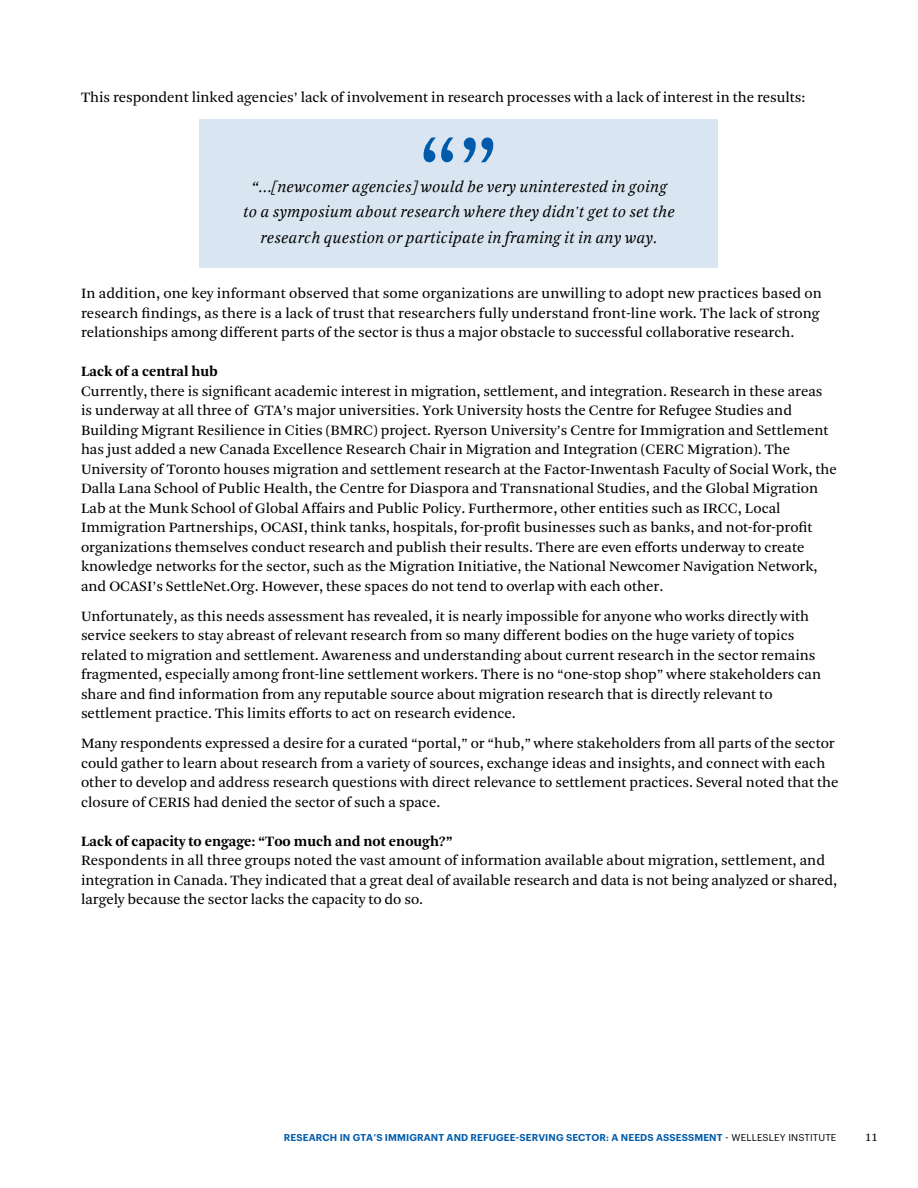
<style>
.page{position:relative;width:918px;height:1188px;background:#fff}
.page>*{position:absolute;margin:0;border:0;box-sizing:border-box;transform-origin:0 0}
.t1{font:italic 16.5px/25.5px "Arnhem";letter-spacing:.01em;color:#000;text-align:center}
.t2{font:15px/19.5px "Arnhem Blond";color:#000}
.t3{font:700 15px "Arnhem";color:#000}
.t4{font:12px "Arnhem Blond";color:#000}
.t5{font:600 9.75px "Graphik";letter-spacing:.01em;color:#005baa}
.s1{font-weight:400;color:#000}
</style>
<div class="page">
<div style="left:200px;top:119px;width:518px;height:149px;background:#d9e6f2"></div>
<svg style="left:424px;top:138px;width:29px;height:24px"></svg>
<svg style="left:463px;top:138px;width:30px;height:24px"></svg>
<p class="t2" style="left:81px;top:87px;width:726px">This respondent linked agencies’ lack of involvement in research processes with a lack of interest in the results:</p>
<p class="t1" style="left:243px;top:174px;width:433px">“…[newcomer agencies] would be very uninterested in going to a symposium about research where they didn't get to set the research question or participate in framing it in any way.</p>
<p class="t2" style="left:81px;top:284px;width:742px">In addition, one key informant observed that some organizations are unwilling to adopt new practices based on research findings, as there is a lack of trust that researchers fully understand front-line work. The lack of strong relationships among different parts of the sector is thus a major obstacle to successful collaborative research.</p>
<p class="t3" style="left:81px;top:363px;width:138px">Lack of a central hub</p>
<p class="t2" style="left:81px;top:381px;width:757px">Currently, there is significant academic interest in migration, settlement, and integration. Research in these areas is underway at all three of GTA’s major universities. York University hosts the Centre for Refugee Studies and Building Migrant Resilience in Cities (BMRC) project. Ryerson University’s Centre for Immigration and Settlement has just added a new Canada Excellence Research Chair in Migration and Integration (CERC Migration). The University of Toronto houses migration and settlement research at the Factor-Inwentash Faculty of Social Work, the Dalla Lana School of Public Health, the Centre for Diaspora and Transnational Studies, and the Global Migration Lab at the Munk School of Global Affairs and Public Policy. Furthermore, other entities such as IRCC, Local Immigration Partnerships, OCASI, think tanks, hospitals, for-profit businesses such as banks, and not-for-profit organizations themselves conduct research and publish their results. There are even efforts underway to create knowledge networks for the sector, such as the Migration Initiative, the National Newcomer Navigation Network, and OCASI’s SettleNet.Org. However, these spaces do not tend to overlap with each other.</p>
<p class="t2" style="left:81px;top:606px;width:742px">Unfortunately, as this needs assessment has revealed, it is nearly impossible for anyone who works directly with service seekers to stay abreast of relevant research from so many different bodies on the huge variety of topics related to migration and settlement. Awareness and understanding about current research in the sector remains fragmented, especially among front-line settlement workers. There is no “one-stop shop” where stakeholders can share and find information from any reputable source about migration research that is directly relevant to settlement practice. This limits efforts to act on research evidence.</p>
<p class="t2" style="left:81px;top:734px;width:759px">Many respondents expressed a desire for a curated “portal,” or “hub,” where stakeholders from all parts of the sector could gather to learn about research from a variety of sources, exchange ideas and insights, and connect with each other to develop and address research questions with direct relevance to settlement practices. Several noted that the closure of CERIS had denied the sector of such a space.</p>
<p class="t3" style="left:81px;top:832px;width:373px">Lack of capacity to engage: “Too much and not enough?”</p>
<p class="t2" style="left:81px;top:851px;width:758px">Respondents in all three groups noted the vast amount of information available about migration, settlement, and integration in Canada. They indicated that a great deal of available research and data is not being analyzed or shared, largely because the sector lacks the capacity to do so.</p>
<p class="t5" style="left:284px;top:1130px;width:554px">RESEARCH IN GTA’S IMMIGRANT AND REFUGEE-SERVING SECTOR: A NEEDS ASSESSMENT <span class="s1">- WELLESLEY INSTITUTE</span></p>
<p class="t4" style="left:865px;top:1130px;width:14px">11</p>
</div>
